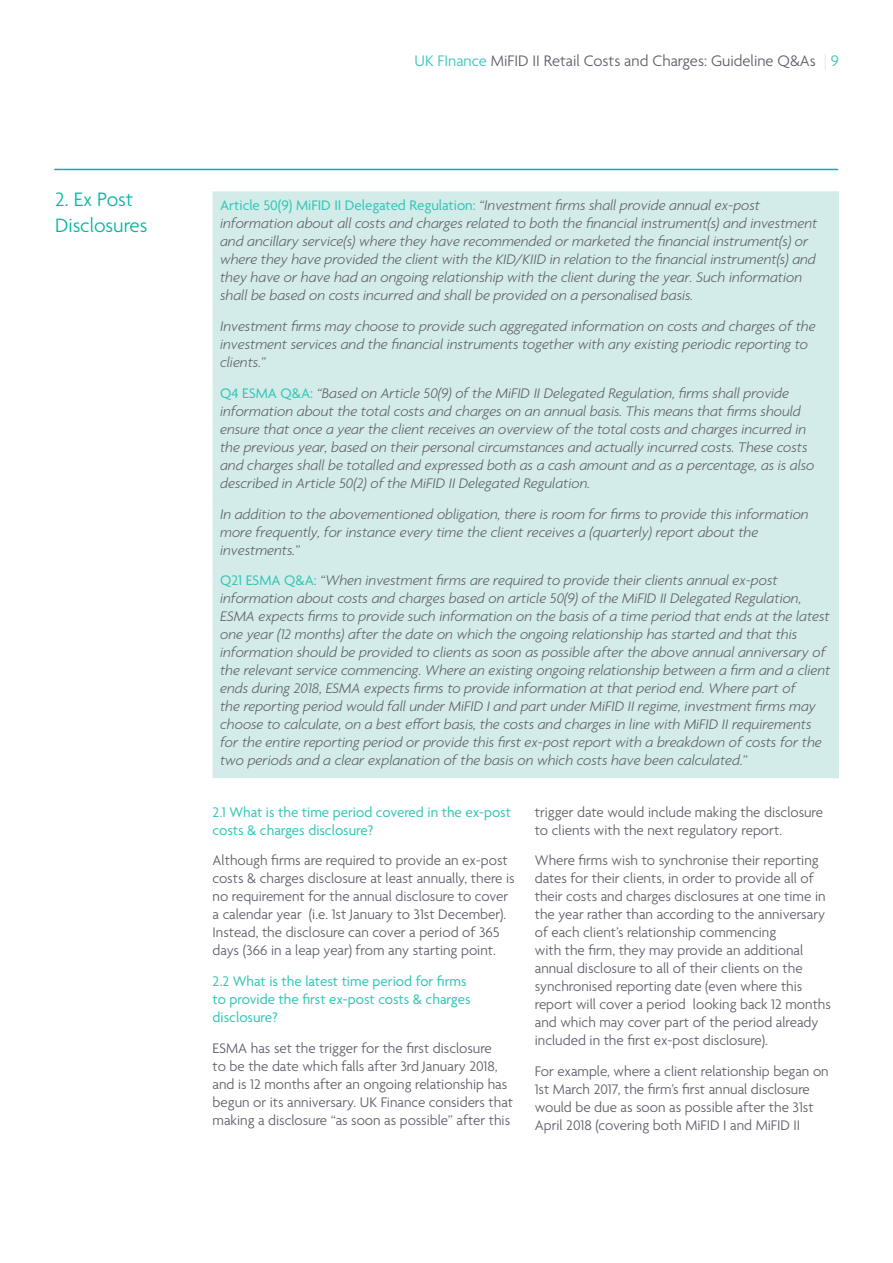
<style>
.page{position:relative;width:893px;height:1263px;background:#fff}
.page>*{position:absolute;margin:0;border:0;box-sizing:border-box;transform-origin:0 0}
.Sub_heading{font:300 21px/25.2px "Agenda";color:#00b6a3}
.t1{font:300 16.5px "Agenda";color:#5c5c69}
.Body_text{font:italic 300 15px/18px "Agenda";color:#5c5c69}
.Body_text-2{font:300 15px/18px "Agenda";color:#5c5c69}
.Body_text-3{font:15px/18px "Agenda";color:#33c5b5}
.s1{color:#33c5b5}
.s2{color:#e4e4e4}
.s3{font-weight:400;font-style:normal;color:#33c5b5}
</style>
<div class="page">
<hr style="left:55px;top:169px;width:783px;height:1px;background:#00b6a3">
<div style="left:216px;top:195px;width:619px;height:579px;background:#d4ece9"></div>
<div style="left:213px;top:191px;width:626px;height:587px;border:8px solid #d4ece9"></div>
<p class="t1" style="left:415px;top:52px;width:426px"><span class="s1">UK FInance</span> MiFID II Retail Costs and Charges: Guideline Q&amp;As <span class="s2">|</span> <span class="s1">9</span></p>
<p class="Sub_heading" style="left:55px;top:188px;width:94px">2. Ex Post<br>Disclosures</p>
<p class="Body_text" style="left:220px;top:197px;width:599px"><span class="s3">Article 50(9) MiFID II Delegated Regulation:</span> “Investment firms shall provide annual ex-post information about all costs and charges related to both the financial instrument(s) and investment and ancillary service(s) where they have recommended or marketed the financial instrument(s) or where they have provided the client with the KID/KIID in relation to the financial instrument(s) and they have or have had an ongoing relationship with the client during the year. Such information shall be based on costs incurred and shall be provided on a personalised basis.</p>
<p class="Body_text" style="left:220px;top:317px;width:597px">Investment firms may choose to provide such aggregated information on costs and charges of the investment services and the financial instruments together with any existing periodic reporting to clients.”</p>
<p class="Body_text" style="left:220px;top:384px;width:596px"><span class="s3">Q4 ESMA Q&amp;A:</span> “Based on Article 50(9) of the MiFID II Delegated Regulation, firms shall provide information about the total costs and charges on an annual basis. This means that firms should ensure that once a year the client receives an overview of the total costs and charges incurred in the previous year, based on their personal circumstances and actually incurred costs. These costs and charges shall be totalled and expressed both as a cash amount and as a percentage, as is also described in Article 50(2) of the MiFID II Delegated Regulation.</p>
<p class="Body_text" style="left:220px;top:505px;width:590px">In addition to the abovementioned obligation, there is room for firms to provide this information more frequently, for instance every time the client receives a (quarterly) report about the investments.”</p>
<p class="Body_text" style="left:220px;top:572px;width:612px"><span class="s3">Q21 ESMA Q&amp;A:</span> “When investment firms are required to provide their clients annual ex-post information about costs and charges based on article 50(9) of the MiFID II Delegated Regulation, ESMA expects firms to provide such information on the basis of a time period that ends at the latest one year (12 months) after the date on which the ongoing relationship has started and that this information should be provided to clients as soon as possible after the above annual anniversary of the relevant service commencing. Where an existing ongoing relationship between a firm and a client ends during 2018, ESMA expects firms to provide information at that period end. Where part of<br>the reporting period would fall under MiFID I and part under MiFID II regime, investment firms may choose to calculate, on a best effort basis, the costs and charges in line with MiFID II requirements for the entire reporting period or provide this first ex-post report with a breakdown of costs for the two periods and a clear explanation of the basis on which costs have been calculated.”</p>
<p class="Body_text-3" style="left:213px;top:804px;width:300px">2.1 What is the time period covered in the ex-post costs &amp; charges disclosure?</p>
<p class="Body_text-2" style="left:213px;top:852px;width:304px">Although firms are required to provide an ex-post costs &amp; charges disclosure at least annually, there is no requirement for the annual disclosure to cover a calendar year (i.e. 1st January to 31st December).<br>Instead, the disclosure can cover a period of 365 days (366 in a leap year) from any starting point.</p>
<p class="Body_text-3" style="left:213px;top:973px;width:259px">2.2 What is the latest time period for firms to provide the first ex-post costs &amp; charges disclosure?</p>
<p class="Body_text-2" style="left:213px;top:1040px;width:302px">ESMA has set the trigger for the first disclosure<br>to be the date which falls after 3rd January 2018, and is 12 months after an ongoing relationship has begun or its anniversary. UK Finance considers that making a disclosure “as soon as possible” after this</p>
<p class="Body_text-2" style="left:535px;top:804px;width:290px">trigger date would include making the disclosure to clients with the next regulatory report.</p>
<p class="Body_text-2" style="left:535px;top:852px;width:298px">Where firms wish to synchronise their reporting dates for their clients, in order to provide all of their costs and charges disclosures at one time in the year rather than according to the anniversary of each client’s relationship commencing<br>with the firm, they may provide an additional annual disclosure to all of their clients on the synchronised reporting date (even where this report will cover a period looking back 12 months and which may cover part of the period already included in the first ex-post disclosure).</p>
<p class="Body_text-2" style="left:535px;top:1063px;width:295px">For example, where a client relationship began on 1st March 2017, the firm’s first annual disclosure would be due as soon as possible after the 31st April 2018 (covering both MiFID I and MiFID II</p>
</div>
